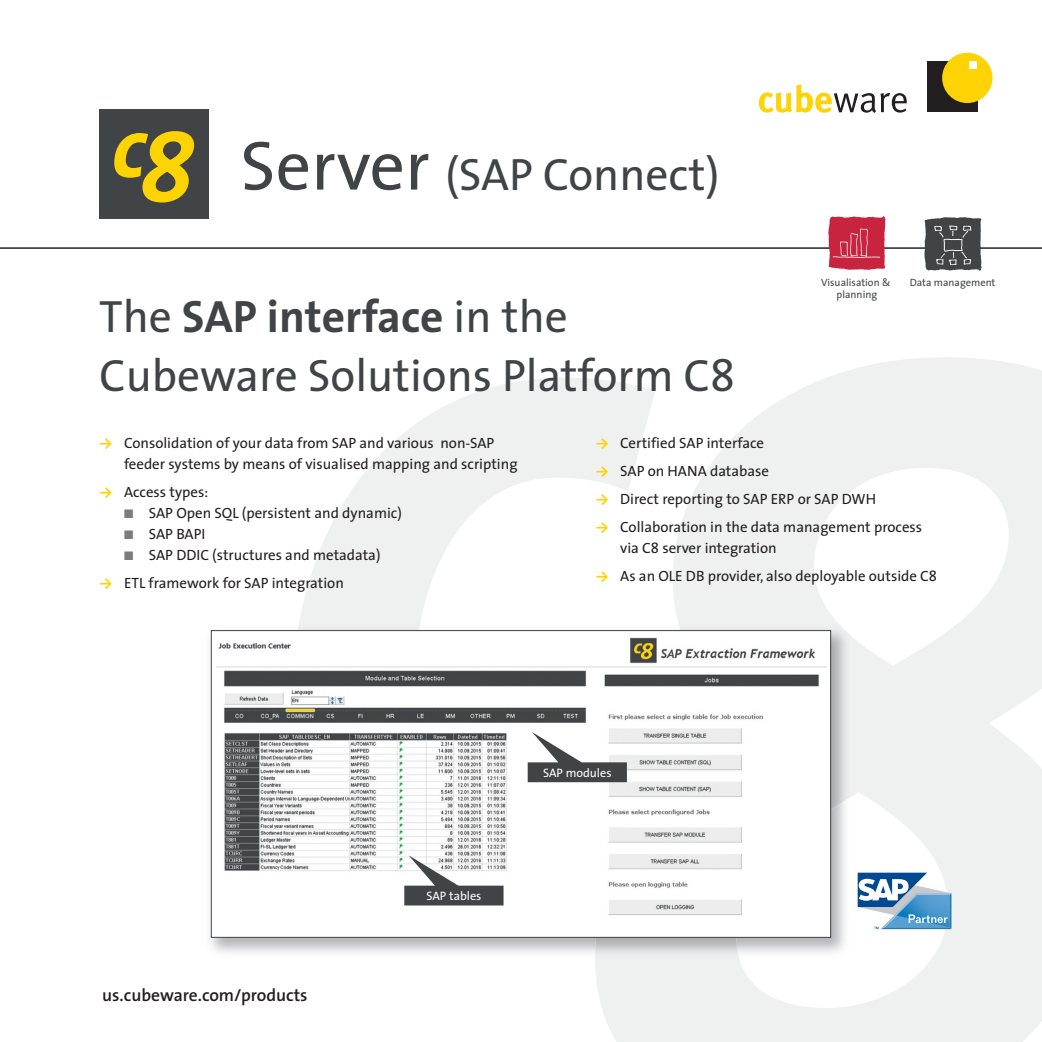
<style>
.page{position:relative;width:1042px;height:1042px;background:#fff}
.page>*{position:absolute;margin:0;border:0;box-sizing:border-box;transform-origin:0 0}
.t1{font:45.5px/59.5px "The Sans";color:#414447}
.t2{font:600 17.5px "The Sans";color:#231f20}
.t3{font:14.88px/21px "The Sans";color:#231f20}
.t4{font:12.25px "The Sans";color:#fff}
.t5{font:10.5px/12.1px "The Sans";color:#414447;text-align:center}
.s1{font-size:70px}
.s2{font-weight:700}
.s3{font-family:"Calibri";font-weight:700;font-style:italic;color:#fed304}
.s4{color:#7c7b7d}
</style>
<div class="page">
<svg style="left:595px;top:357px;width:447px;height:685px;fill:#eff0f0"></svg>
<svg style="left:300px;top:378px;width:356px;height:244px"></svg>
<div style="left:99px;top:109px;width:109px;height:109px;background:#414447"></div>
<svg style="left:114px;top:131px;width:80px;height:71px"></svg>
<div style="left:927px;top:62px;width:50px;height:50px;background:#231f20"></div>
<div style="left:942px;top:53px;width:50px;height:50px;background:#fed304;border-radius:50%"></div>
<div style="left:969px;top:62px;width:8px;height:7px;background:#fff"></div>
<svg style="left:759px;top:84px;width:148px;height:29px"></svg>
<img style="left:595px;top:622px;width:259px;height:338px">
<div style="left:212px;top:631px;width:618px;height:306px;background:#fff"></div>
<img style="left:217px;top:637px;width:609px;height:278px">
<svg style="left:404px;top:855px;width:99px;height:50px"></svg>
<svg style="left:528px;top:732px;width:99px;height:50px"></svg>
<hr style="left:0;top:247px;width:1042px;height:2px;background:#414447">
<img style="left:922px;top:217px;width:61px;height:54px">
<img style="left:925px;top:218px;width:53px;height:53px">
<img style="left:826px;top:216px;width:61px;height:54px">
<img style="left:828px;top:221px;width:55px;height:47px">
<svg style="left:858px;top:872px;width:93px;height:57px"></svg>
<h1 class="t1" style="left:240px;top:149px;width:480px"><span class="s1">Server</span> (SAP Connect)</h1>
<h1 class="t1" style="left:99px;top:291px;width:637px">The <span class="s2">SAP interface</span> in the<br>Cubeware Solutions Platform C8</h1>
<p class="t5" style="left:821px;top:277px;width:71px">Visualisation &amp; planning</p>
<p class="t5" style="left:910px;top:277px;width:87px">Data management</p>
<p class="t3" style="left:124px;top:434px;width:395px;text-indent:-25px"><span class="s3">→</span> Consolidation of your data from SAP and various non-SAP feeder systems by means of visualised mapping and scripting</p>
<p class="t3" style="left:99px;top:483px;width:111px"><span class="s3">→</span> Access types:</p>
<p class="t3" style="left:124px;top:504px;width:279px"><span class="s4">■</span> SAP Open SQL (persistent and dynamic)</p>
<p class="t3" style="left:124px;top:525px;width:83px"><span class="s4">■</span> SAP BAPI</p>
<p class="t3" style="left:124px;top:546px;width:258px"><span class="s4">■</span> SAP DDIC (structures and metadata)</p>
<p class="t3" style="left:99px;top:574px;width:246px"><span class="s3">→</span> ETL framework for SAP integration</p>
<p class="t3" style="left:595px;top:434px;width:170px"><span class="s3">→</span> Certified SAP interface</p>
<p class="t3" style="left:595px;top:462px;width:175px"><span class="s3">→</span> SAP on HANA database</p>
<p class="t3" style="left:595px;top:490px;width:282px"><span class="s3">→</span> Direct reporting to SAP ERP or SAP DWH</p>
<p class="t3" style="left:620px;top:518px;width:303px;text-indent:-25px"><span class="s3">→</span> Collaboration in the data management process via C8 server integration</p>
<p class="t3" style="left:595px;top:567px;width:343px"><span class="s3">→</span> As an OLE DB provider, also deployable outside C8</p>
<p class="t2" style="left:102px;top:988px;width:207px">us.cubeware.com/products</p>
<p class="t4" style="left:426px;top:891px;width:57px">SAP tables</p>
<p class="t4" style="left:543px;top:768px;width:70px">SAP modules</p>
</div>
